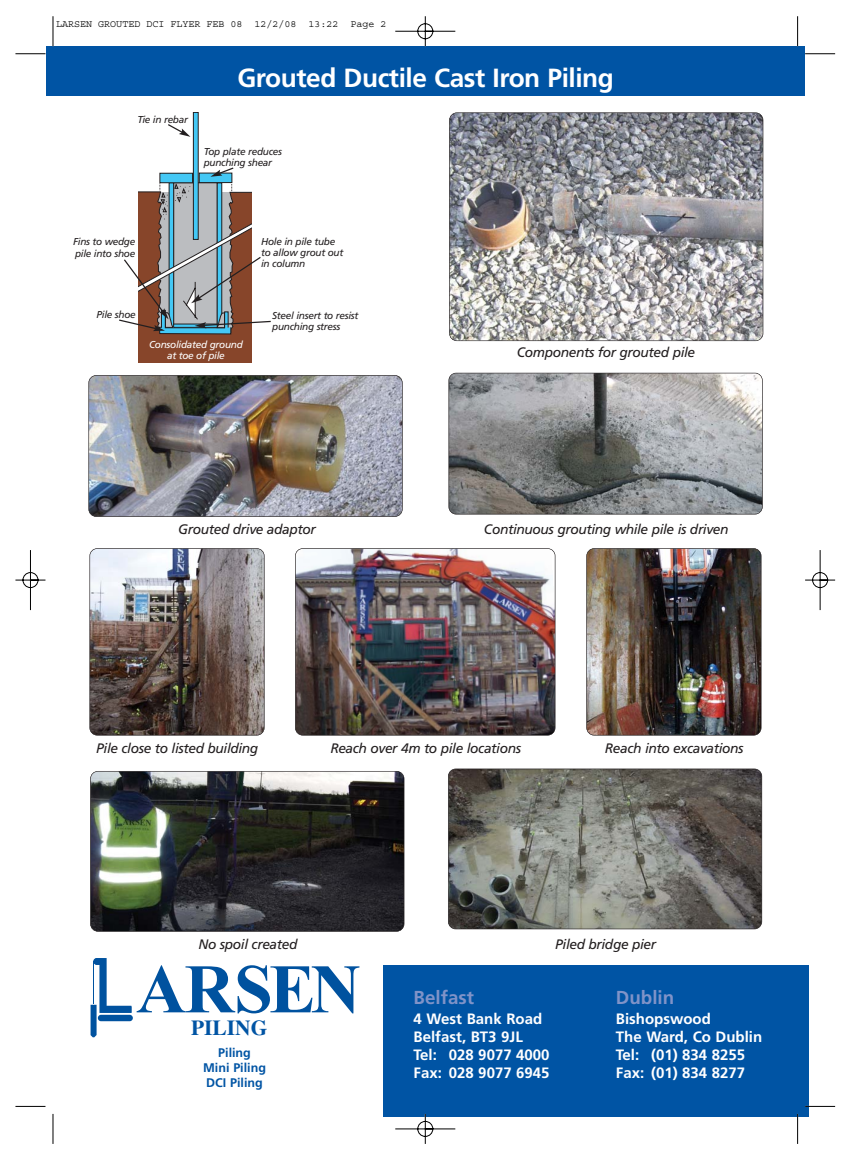
<style>
.page{position:relative;width:851px;height:1159px;background:#fff}
.page>*{position:absolute;margin:0;border:0;box-sizing:border-box;transform-origin:0 0}
.t1{font:700 26.25px "Frutiger";letter-spacing:-.015em;color:#fff}
.t2{font:700 21.38px "Times";color:#0054a4}
.t3{font:700 18.75px "Frutiger";color:#8093c8}
.t4{font:700 15px/18px "Frutiger";color:#fff}
.t5{font:italic 13.75px "Frutiger";letter-spacing:-.03em;color:#231f20}
.t6{font:700 12.5px/15px "Frutiger";color:#0054a4;text-align:center}
.t7{font:italic 10px/11.2px "Frutiger";letter-spacing:-.03em;color:#231f20}
.t8{font:10px "Courier";color:#000}
.t9{font:italic 10px/11.2px "Frutiger";letter-spacing:-.03em;color:#fff;text-align:center}
</style>
<div class="page">
<img style="left:15px;top:16px;width:820px;height:1128px">
<p class="t8" style="left:56px;top:21px;width:332px">LARSEN GROUTED DCI FLYER FEB 08 12/2/08 13:22 Page 2</p>
<p class="t7" style="left:137px;top:115px;width:52px">Tie in rebar</p>
<h1 class="t1" style="left:237px;top:68px;width:378px">Grouted Ductile Cast Iron Piling</h1>
<p class="t7" style="left:204px;top:147px;width:80px">Top plate reduces punching shear</p>
<p class="t7" style="left:73px;top:237px;width:64px">Fins to wedge pile into shoe</p>
<p class="t7" style="left:97px;top:309px;width:41px">Pile shoe</p>
<p class="t7" style="left:261px;top:236px;width:84px">Hole in pile tube to allow grout out in column</p>
<p class="t7" style="left:272px;top:311px;width:88px">Steel insert to resist punching stress</p>
<p class="t9" style="left:149px;top:339px;width:95px">Consolidated ground at toe of pile</p>
<p class="t5" style="left:516px;top:347px;width:180px">Components for grouted pile</p>
<p class="t5" style="left:178px;top:524px;width:139px">Grouted drive adaptor</p>
<p class="t5" style="left:484px;top:524px;width:246px">Continuous grouting while pile is driven</p>
<p class="t5" style="left:96px;top:743px;width:163px">Pile close to listed building</p>
<p class="t5" style="left:330px;top:743px;width:192px">Reach over 4m to pile locations</p>
<p class="t5" style="left:604px;top:743px;width:140px">Reach into excavations</p>
<p class="t5" style="left:198px;top:939px;width:100px">No spoil created</p>
<p class="t5" style="left:555px;top:939px;width:102px">Piled bridge pier</p>
<h2 class="t2" style="left:191px;top:1019px;width:78px">PILING</h2>
<p class="t6" style="left:203px;top:1046px;width:64px">Piling<br>Mini Piling<br>DCI Piling</p>
<h3 class="t3" style="left:413px;top:990px;width:62px">Belfast</h3>
<p class="t4" style="left:413px;top:1011px;width:137px">4 West Bank Road<br>Belfast, BT3 9JL<br>Tel: 028 9077 4000<br>Fax: 028 9077 6945</p>
<h3 class="t3" style="left:616px;top:990px;width:60px">Dublin</h3>
<p class="t4" style="left:616px;top:1011px;width:148px">Bishopswood<br>The Ward, Co Dublin<br>Tel: (01) 834 8255<br>Fax: (01) 834 8277</p>
</div>
